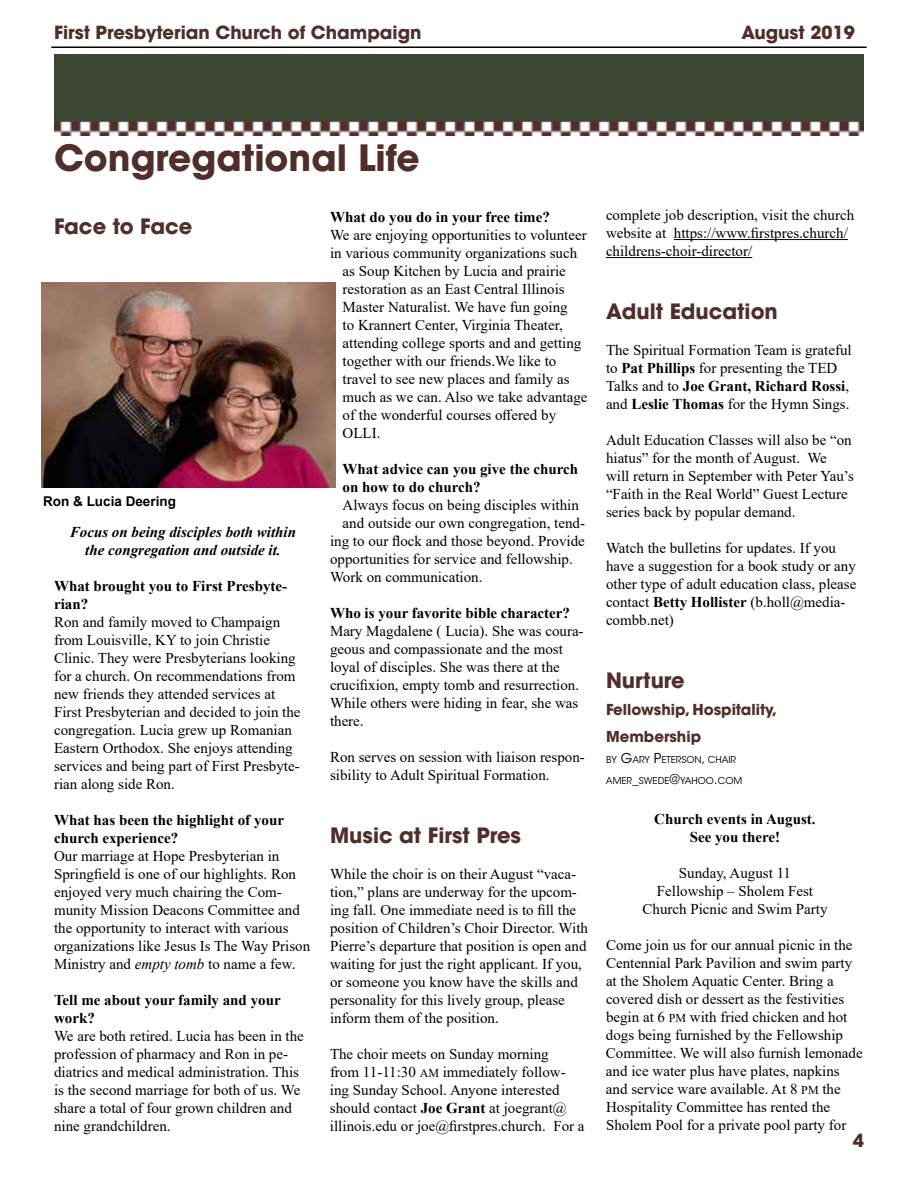
<style>
.page{position:relative;width:918px;height:1188px;background:#fff}
.page>*{position:absolute;margin:0;border:0;box-sizing:border-box;transform-origin:0 0}
.t1{font:700 36px "ITC Avant Garde Std";color:#502e2a}
.t2{font:700 21px "ITC Avant Garde Std";color:#502e2a}
.t3{font:700 18px "ITC Avant Garde Std";color:#502e2a}
.t4{font:15px/18px "Times New Roman";color:#000}
.t5{font:700 15px/18px "Times New Roman";color:#000}
.t6{font:italic 700 15px/18px "Times New Roman";color:#000;text-align:center}
.t7{font:700 15px/27px "ITC Avant Garde Std";color:#502e2a}
.t8{font:700 13.5px "Arial";color:#000}
.t9{font:9.45px "ITC Avant Garde Std";color:#00000a}
.s1{font-weight:700}
.s2{font-style:italic}
.s3{font-size:13.5px}
.s4{font-size:12px}
</style>
<div class="page">
<hr style="left:51px;top:46px;width:816px;height:2px;background:#000">
<img style="left:54px;top:54px;width:810px;height:82px">
<img style="left:41px;top:282px;width:295px;height:205px">
<hr style="left:674px;top:239px;width:174px;height:1px;background:#000">
<hr style="left:606px;top:257px;width:146px;height:1px;background:#000">
<p class="t3" style="left:54px;top:21px;width:369px">First Presbyterian Church of Champaign</p>
<p class="t3" style="left:741px;top:21px;width:115px">August 2019</p>
<h1 class="t1" style="left:54px;top:135px;width:367px">Congregational Life</h1>
<p class="t5" style="left:330px;top:208px;width:221px">What do you do in your free time?</p>
<p class="t4" style="left:330px;top:226px;width:258px">We are enjoying opportunities to volunteer</p>
<p class="t4" style="left:330px;top:244px;width:249px">in various community organizations such</p>
<p class="t4" style="left:343px;top:262px;width:225px">as Soup Kitchen by Lucia and prairie</p>
<p class="t4" style="left:343px;top:280px;width:224px">restoration as an East Central Illinois</p>
<p class="t4" style="left:343px;top:298px;width:227px">Master Naturalist. We have fun going</p>
<p class="t4" style="left:343px;top:316px;width:222px">to Krannert Center, Virginia Theater,</p>
<p class="t4" style="left:343px;top:334px;width:240px">attending college sports and and getting</p>
<p class="t4" style="left:343px;top:352px;width:215px">together with our friends.We like to</p>
<p class="t4" style="left:343px;top:370px;width:229px">travel to see new places and family as</p>
<p class="t4" style="left:343px;top:388px;width:246px">much as we can. Also we take advantage</p>
<p class="t4" style="left:343px;top:406px;width:215px">of the wonderful courses offered by</p>
<p class="t4" style="left:343px;top:424px;width:39px">OLLI.</p>
<p class="t5" style="left:343px;top:460px;width:237px">What advice can you give the church on how to do church?</p>
<p class="t4" style="left:343px;top:496px;width:238px">Always focus on being disciples within</p>
<p class="t4" style="left:343px;top:514px;width:244px">and outside our own congregation, tend-</p>
<p class="t4" style="left:330px;top:532px;width:256px">ing to our flock and those beyond. Provide</p>
<p class="t4" style="left:330px;top:550px;width:244px">opportunities for service and fellowship.</p>
<p class="t4" style="left:330px;top:568px;width:154px">Work on communication.</p>
<p class="t5" style="left:330px;top:604px;width:242px">Who is your favorite bible character?</p>
<p class="t4" style="left:330px;top:622px;width:255px">Mary Magdalene ( Lucia). She was coura&shy;geous and compassionate and the most loyal of disciples. She was there at the crucifixion, empty tomb and resurrection.<br>While others were hiding in fear, she was there.</p>
<p class="t4" style="left:330px;top:748px;width:256px">Ron serves on session with liaison respon&shy;sibility to Adult Spiritual Formation.</p>
<h2 class="t2" style="left:54px;top:212px;width:140px">Face to Face</h2>
<p class="t4" style="left:606px;top:205px;width:250px">complete job description, visit the church website at https://www.firstpres.church/ childrens-choir-director/</p>
<h2 class="t2" style="left:606px;top:298px;width:173px">Adult Education</h2>
<p class="t4" style="left:606px;top:340px;width:247px">The Spiritual Formation Team is grateful to <span class="s1">Pat Phillips</span> for presenting the TED Talks and to <span class="s1">Joe Grant, Richard Rossi</span>, and <span class="s1">Leslie Thomas</span> for the Hymn Sings.</p>
<p class="t4" style="left:606px;top:430px;width:249px">Adult Education Classes will also be “on hiatus” for the month of August. We will return in September with Peter Yau’s “Faith in the Real World” Guest Lecture series back by popular demand.</p>
<p class="t4" style="left:606px;top:538px;width:252px">Watch the bulletins for updates. If you have a suggestion for a book study or any other type of adult education class, please contact <span class="s1">Betty Hollister</span> (b.holl@media&shy;combb.net)</p>
<p class="t8" style="left:43px;top:492px;width:134px">Ron &amp; Lucia Deering</p>
<p class="t6" style="left:70px;top:522px;width:228px">Focus on being disciples both within the congregation and outside it.</p>
<p class="t5" style="left:54px;top:576px;width:235px">What brought you to First Presbyte&shy;rian?</p>
<p class="t4" style="left:54px;top:612px;width:248px">Ron and family moved to Champaign from Louisville, KY to join Christie Clinic. They were Presbyterians looking for a church. On recommendations from new friends they attended services at First Presbyterian and decided to join the congregation. Lucia grew up Romanian Eastern Orthodox. She enjoys attending services and being part of First Presbyte&shy;rian along side Ron.</p>
<p class="t5" style="left:54px;top:810px;width:232px">What has been the highlight of your church experience?</p>
<p class="t4" style="left:54px;top:846px;width:258px">Our marriage at Hope Presbyterian in Springfield is one of our highlights. Ron enjoyed very much chairing the Com&shy;munity Mission Deacons Committee and the opportunity to interact with various organizations like Jesus Is The Way Prison Ministry and <span class="s2">empty tomb</span> to name a few.</p>
<p class="t5" style="left:54px;top:990px;width:228px">Tell me about your family and your work?</p>
<p class="t4" style="left:54px;top:1026px;width:251px">We are both retired. Lucia has been in the profession of pharmacy and Ron in pe&shy;diatrics and medical administration. This is the second marriage for both of us. We share a total of four grown children and nine grandchildren.</p>
<h2 class="t2" style="left:606px;top:667px;width:80px">Nurture</h2>
<p class="t7" style="left:606px;top:696px;width:173px">Fellowship, Hospitality,<br>Membership</p>
<p class="t9" style="left:606px;top:754px;width:132px">BY <span class="s3">G</span>ARY <span class="s3">P</span>ETERSON<span class="s3">,</span> CHAIR</p>
<p class="t9" style="left:606px;top:775px;width:136px">AMER<span class="s3">_</span>SWEDE<span class="s3">@</span>YAHOO<span class="s3">.</span>COM</p>
<p class="t5" style="left:654px;top:809px;width:163px;text-align:center">Church events in August.<br>See you there!</p>
<p class="t4" style="left:643px;top:863px;width:186px;text-align:center">Sunday, August 11<br>Fellowship – Sholem Fest<br>Church Picnic and Swim Party</p>
<p class="t4" style="left:606px;top:935px;width:258px">Come join us for our annual picnic in the Centennial Park Pavilion and swim party at the Sholem Aquatic Center. Bring a covered dish or dessert as the festivities begin at 6 <span class="s4">PM</span> with fried chicken and hot dogs being furnished by the Fellowship Committee. We will also furnish lemonade and ice water plus have plates, napkins and service ware available. At 8 <span class="s4">PM</span> the Hospitality Committee has rented the Sholem Pool for a private pool party for</p>
<h2 class="t2" style="left:330px;top:822px;width:193px">Music at First Pres</h2>
<p class="t4" style="left:330px;top:865px;width:260px">While the choir is on their August “vaca&shy;tion,” plans are underway for the upcom&shy;ing fall. One immediate need is to fill the position of Children’s Choir Director. With Pierre’s departure that position is open and waiting for just the right applicant. If you, or someone you know have the skills and personality for this lively group, please inform them of the position.</p>
<p class="t4" style="left:330px;top:1045px;width:256px">The choir meets on Sunday morning<br>from 11-11:30 <span class="s4">AM</span> immediately follow&shy;ing Sunday School. Anyone interested should contact <span class="s1">Joe Grant</span> at joegrant@ illinois.edu or joe@firstpres.church. For a</p>
<p class="t3" style="left:853px;top:1129px;width:13px">4</p>
</div>
